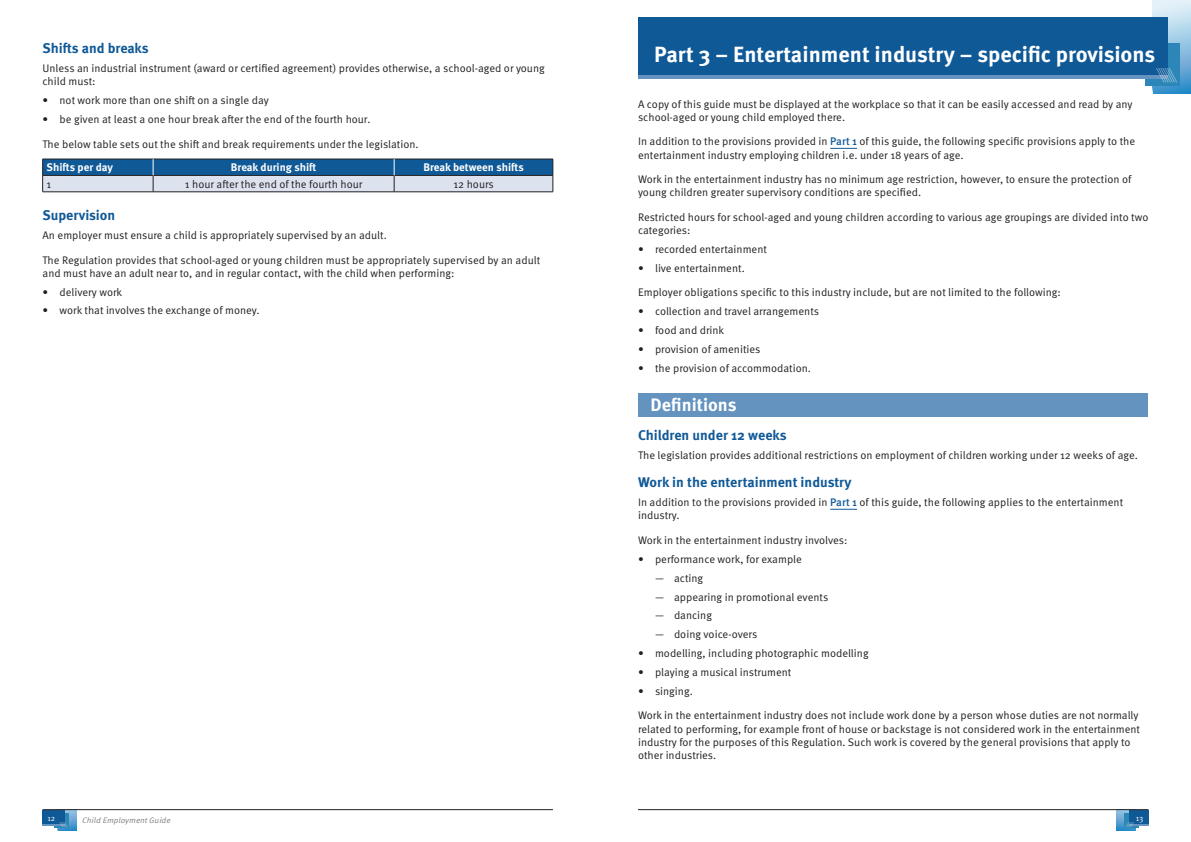
<style>
.page{position:relative;width:1191px;height:842px;background:#fff}
.page>*{position:absolute;margin:0;border:0;box-sizing:border-box;transform-origin:0 0}
.t1{font:700 22px "Meta Pro";color:#fff}
.t2{font:700 18px "Meta Pro";color:#fff}
.t3{font:700 14px "Meta Pro";color:#105997}
.t4{font:11px/13.2px "Meta Pro";color:#231f20}
.t5{font:700 11px "Meta Pro";color:#fff}
.t6{font:italic 8px "Meta Pro";color:#808285;scale:1.05 1}
.t7{font:8px "Meta Pro";color:#fff}
.s1{font-weight:500;color:#105997}
</style>
<div class="page">
<svg style="left:1116px;top:810px;width:19px;height:21px"></svg>
<div style="left:1124px;top:813px;width:15px;height:15px;background:#2c86b7"></div>
<div style="left:1129px;top:810px;width:20px;height:15px;background:#105997"></div>
<svg style="left:1125px;top:822px;width:24px;height:5px"></svg>
<hr style="left:638px;top:809px;width:510px;height:1px;background:#231f20">
<svg style="left:58px;top:810px;width:19px;height:21px"></svg>
<svg style="left:54px;top:813px;width:15px;height:15px"></svg>
<div style="left:42px;top:810px;width:22px;height:15px;background:#105997"></div>
<svg style="left:42px;top:822px;width:26px;height:5px"></svg>
<hr style="left:43px;top:809px;width:510px;height:1px;background:#231f20">
<svg style="left:1153px;top:0;width:38px;height:93px;background:#99c6e3"></svg>
<div style="left:1145px;top:44px;width:34px;height:42px;background:#2c86b7"></div>
<div style="left:638px;top:18px;width:529px;height:57px;background:#105997"></div>
<hr style="left:638px;top:75px;width:529px;height:4px;background:#6493c0">
<svg style="left:1156px;top:68px;width:21px;height:14px"></svg>
<hr style="left:43px;top:192px;width:110px;height:1px;background:#231f20">
<hr style="left:153px;top:192px;width:241px;height:1px;background:#231f20">
<hr style="left:394px;top:192px;width:159px;height:1px;background:#231f20">
<svg style="left:42px;top:159px;width:512px;height:33px;background:#7094b6"></svg>
<svg style="left:830px;top:148px;width:27px;height:1px"></svg>
<svg style="left:830px;top:509px;width:27px;height:1px"></svg>
<div style="left:638px;top:393px;width:509px;height:23px;background:#6493c0"></div>
<p class="t3" style="left:43px;top:37px;width:108px">Shifts and breaks</p>
<p class="t4" style="left:43px;top:61px;width:504px">Unless an industrial instrument (award or certified agreement) provides otherwise, a school-aged or young child must:</p>
<p class="t4" style="left:43px;top:93px;width:228px">• not work more than one shift on a single day</p>
<p class="t4" style="left:43px;top:112px;width:329px">• be given at least a one hour break after the end of the fourth hour.</p>
<p class="t4" style="left:43px;top:136px;width:378px">The below table sets out the shift and break requirements under the legislation.</p>
<p class="t5" style="left:47px;top:159px;width:68px">Shifts per day</p>
<p class="t5" style="left:231px;top:159px;width:87px">Break during shift</p>
<p class="t5" style="left:423px;top:159px;width:102px">Break between shifts</p>
<p class="t4" style="left:47px;top:177px;width:6px">1</p>
<p class="t4" style="left:185px;top:177px;width:179px">1 hour after the end of the fourth hour</p>
<p class="t4" style="left:453px;top:177px;width:42px">12 hours</p>
<p class="t3" style="left:43px;top:204px;width:74px">Supervision</p>
<p class="t4" style="left:43px;top:228px;width:346px">An employer must ensure a child is appropriately supervised by an adult.</p>
<p class="t4" style="left:43px;top:252px;width:499px">The Regulation provides that school-aged or young children must be appropriately supervised by an adult and must have an adult near to, and in regular contact, with the child when performing:</p>
<p class="t4" style="left:43px;top:284px;width:81px">• delivery work</p>
<p class="t4" style="left:43px;top:303px;width:219px">• work that involves the exchange of money.</p>
<h1 class="t1" style="left:654px;top:37px;width:503px">Part 3 – Entertainment industry – specific provisions</h1>
<p class="t4" style="left:638px;top:96px;width:496px">A copy of this guide must be displayed at the workplace so that it can be easily accessed and read by any school-aged or young child employed there.</p>
<p class="t4" style="left:638px;top:134px;width:499px">In addition to the provisions provided in <span class="s1">Part 1</span> of this guide, the following specific provisions apply to the entertainment industry employing children i.e. under 18 years of age.</p>
<p class="t4" style="left:638px;top:172px;width:495px">Work in the entertainment industry has no minimum age restriction, however, to ensure the protection of young children greater supervisory conditions are specified.</p>
<p class="t4" style="left:638px;top:210px;width:512px">Restricted hours for school-aged and young children according to various age groupings are divided into two categories:</p>
<p class="t4" style="left:638px;top:242px;width:130px">• recorded entertainment</p>
<p class="t4" style="left:638px;top:261px;width:108px">• live entertainment.</p>
<p class="t4" style="left:638px;top:285px;width:424px">Employer obligations specific to this industry include, but are not limited to the following:</p>
<p class="t4" style="left:638px;top:304px;width:183px">• collection and travel arrangements</p>
<p class="t4" style="left:638px;top:323px;width:88px">• food and drink</p>
<p class="t4" style="left:638px;top:342px;width:124px">• provision of amenities</p>
<p class="t4" style="left:638px;top:361px;width:174px">• the provision of accommodation.</p>
<h2 class="t2" style="left:650px;top:390px;width:88px">Definitions</h2>
<p class="t3" style="left:638px;top:425px;width:150px">Children under 12 weeks</p>
<p class="t4" style="left:638px;top:448px;width:501px">The legislation provides additional restrictions on employment of children working under 12 weeks of age.</p>
<p class="t3" style="left:638px;top:472px;width:215px">Work in the entertainment industry</p>
<p class="t4" style="left:638px;top:495px;width:487px">In addition to the provisions provided in <span class="s1">Part 1</span> of this guide, the following applies to the entertainment industry.</p>
<p class="t4" style="left:638px;top:533px;width:211px">Work in the entertainment industry involves:</p>
<p class="t4" style="left:638px;top:552px;width:165px">• performance work, for example</p>
<p class="t4" style="left:655px;top:571px;width:50px">— acting</p>
<p class="t4" style="left:655px;top:589px;width:175px">— appearing in promotional events</p>
<p class="t4" style="left:655px;top:608px;width:58px">— dancing</p>
<p class="t4" style="left:655px;top:627px;width:104px">— doing voice-overs</p>
<p class="t4" style="left:638px;top:646px;width:232px">• modelling, including photographic modelling</p>
<p class="t4" style="left:638px;top:665px;width:155px">• playing a musical instrument</p>
<p class="t4" style="left:638px;top:684px;width:56px">• singing.</p>
<p class="t4" style="left:638px;top:708px;width:503px">Work in the entertainment industry does not include work done by a person whose duties are not normally related to performing, for example front of house or backstage is not considered work in the entertainment industry for the purposes of this Regulation. Such work is covered by the general provisions that apply to other industries.</p>
<p class="t7" style="left:47px;top:812px;width:9px">12</p>
<p class="t6" style="left:82px;top:814px;width:86px">Child Employment Guide</p>
<p class="t7" style="left:1135px;top:812px;width:9px">13</p>
</div>
